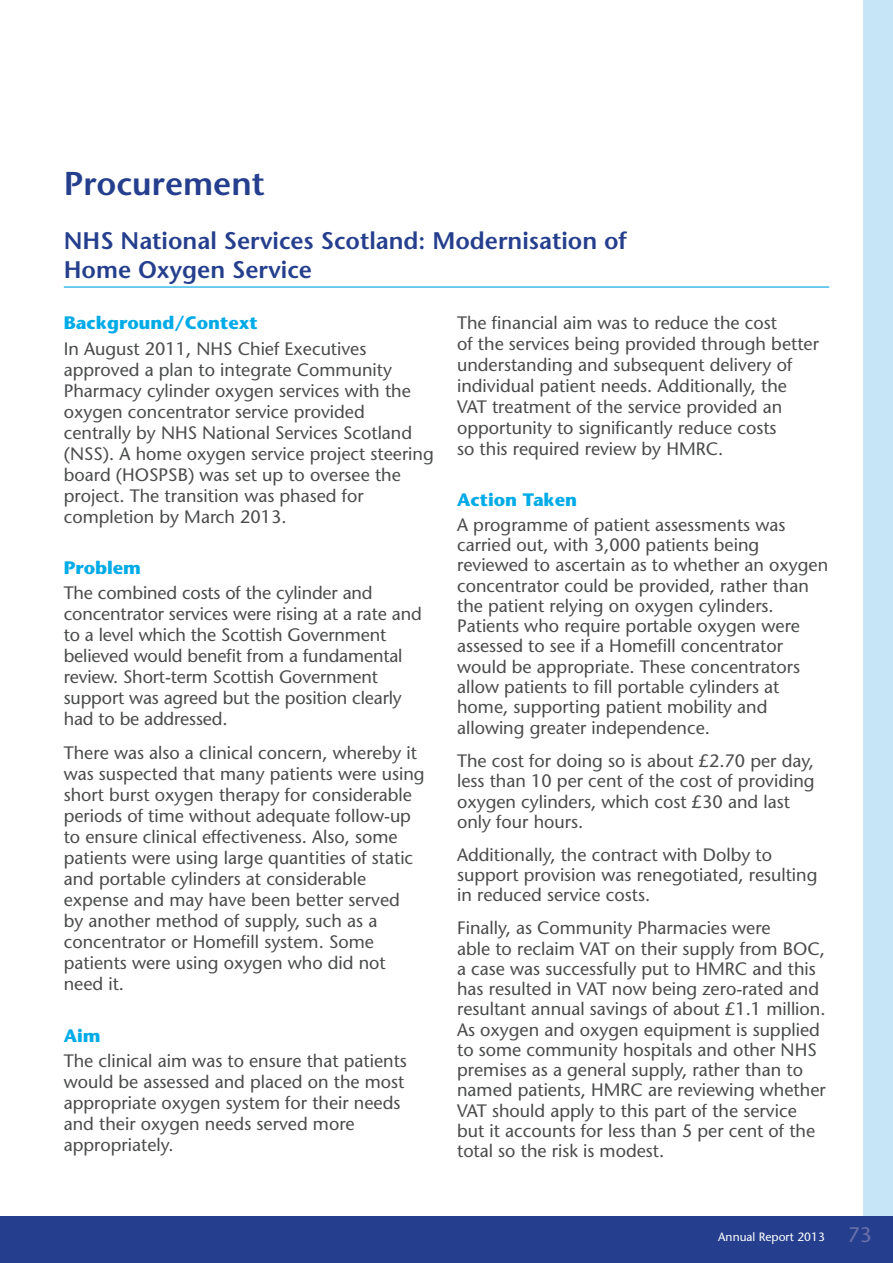
<style>
.page{position:relative;width:893px;height:1263px;background:#fff}
.page>*{position:absolute;margin:0;border:0;box-sizing:border-box;transform-origin:0 0}
.Case_Study_Header{font:600 33px "Stone Sans";color:#253f8e}
.Section_Header{font:600 24px/28.8px "Stone Sans";color:#253f8e}
.text{font:18px/21px "Stone Sans";color:#4b4c4d}
.sub_1{font:700 18px "Stone Sans";color:#00abe7}
.t1{font:12px "Stone Sans";color:#fff}
.s1{font-size:21px;color:#6b70ab}
</style>
<div class="page">
<div style="left:863px;top:0;width:30px;height:1263px;background:#c6e6f8"></div>
<div style="left:0;top:1216px;width:893px;height:47px;background:#253f8e"></div>
<hr style="left:64px;top:286px;width:765px;height:2px;background:#00a2e4">
<p class="Case_Study_Header" style="left:64px;top:163px;width:202px">Procurement</p>
<p class="Section_Header" style="left:64px;top:226px;width:565px">NHS National Services Scotland: Modernisation of<br>Home Oxygen Service</p>
<p class="sub_1" style="left:64px;top:312px;width:196px">Background/Context</p>
<p class="text" style="left:64px;top:338px;width:371px">In August 2011, NHS Chief Executives approved a plan to integrate Community Pharmacy cylinder oxygen services with the oxygen concentrator service provided centrally by NHS National Services Scotland (NSS). A home oxygen service project steering board (HOSPSB) was set up to oversee the project. The transition was phased for completion by March 2013.</p>
<p class="sub_1" style="left:64px;top:556px;width:79px">Problem</p>
<p class="text" style="left:64px;top:582px;width:359px">The combined costs of the cylinder and concentrator services were rising at a rate and to a level which the Scottish Government believed would benefit from a fundamental review. Short-term Scottish Government support was agreed but the position clearly had to be addressed.</p>
<p class="text" style="left:64px;top:742px;width:362px">There was also a clinical concern, whereby it was suspected that many patients were using short burst oxygen therapy for considerable periods of time without adequate follow-up to ensure clinical effectiveness. Also, some patients were using large quantities of static and portable cylinders at considerable expense and may have been better served<br>by another method of supply, such as a concentrator or Homefill system. Some patients were using oxygen who did not need it.</p>
<p class="sub_1" style="left:64px;top:1024px;width:38px">Aim</p>
<p class="text" style="left:64px;top:1050px;width:345px">The clinical aim was to ensure that patients would be assessed and placed on the most appropriate oxygen system for their needs and their oxygen needs served more appropriately.</p>
<p class="text" style="left:457px;top:312px;width:363px">The financial aim was to reduce the cost<br>of the services being provided through better understanding and subsequent delivery of individual patient needs. Additionally, the VAT treatment of the service provided an opportunity to significantly reduce costs<br>so this required review by HMRC.</p>
<p class="sub_1" style="left:457px;top:489px;width:122px">Action Taken</p>
<p class="text" style="left:457px;top:514px;width:373px;line-height:20.4px">A programme of patient assessments was carried out, with 3,000 patients being reviewed to ascertain as to whether an oxygen concentrator could be provided, rather than the patient relying on oxygen cylinders.<br>Patients who require portable oxygen were assessed to see if a Homefill concentrator would be appropriate. These concentrators allow patients to fill portable cylinders at home, supporting patient mobility and allowing greater independence.</p>
<p class="text" style="left:457px;top:751px;width:359px;line-height:20.2px">The cost for doing so is about £2.70 per day, less than 10 per cent of the cost of providing oxygen cylinders, which cost £30 and last only four hours.</p>
<p class="text" style="left:457px;top:844px;width:362px;line-height:20.2px">Additionally, the contract with Dolby to support provision was renegotiated, resulting in reduced service costs.</p>
<p class="text" style="left:457px;top:918px;width:370px;line-height:20.2px">Finally, as Community Pharmacies were<br>able to reclaim VAT on their supply from BOC, a case was successfully put to HMRC and this has resulted in VAT now being zero-rated and resultant annual savings of about £1.1 million.<br>As oxygen and oxygen equipment is supplied to some community hospitals and other NHS premises as a general supply, rather than to named patients, HMRC are reviewing whether VAT should apply to this part of the service but it accounts for less than 5 per cent of the total so the risk is modest.</p>
<p class="t1" style="left:718px;top:1229px;width:155px">Annual Report 2013 <span class="s1">73</span></p>
</div>
